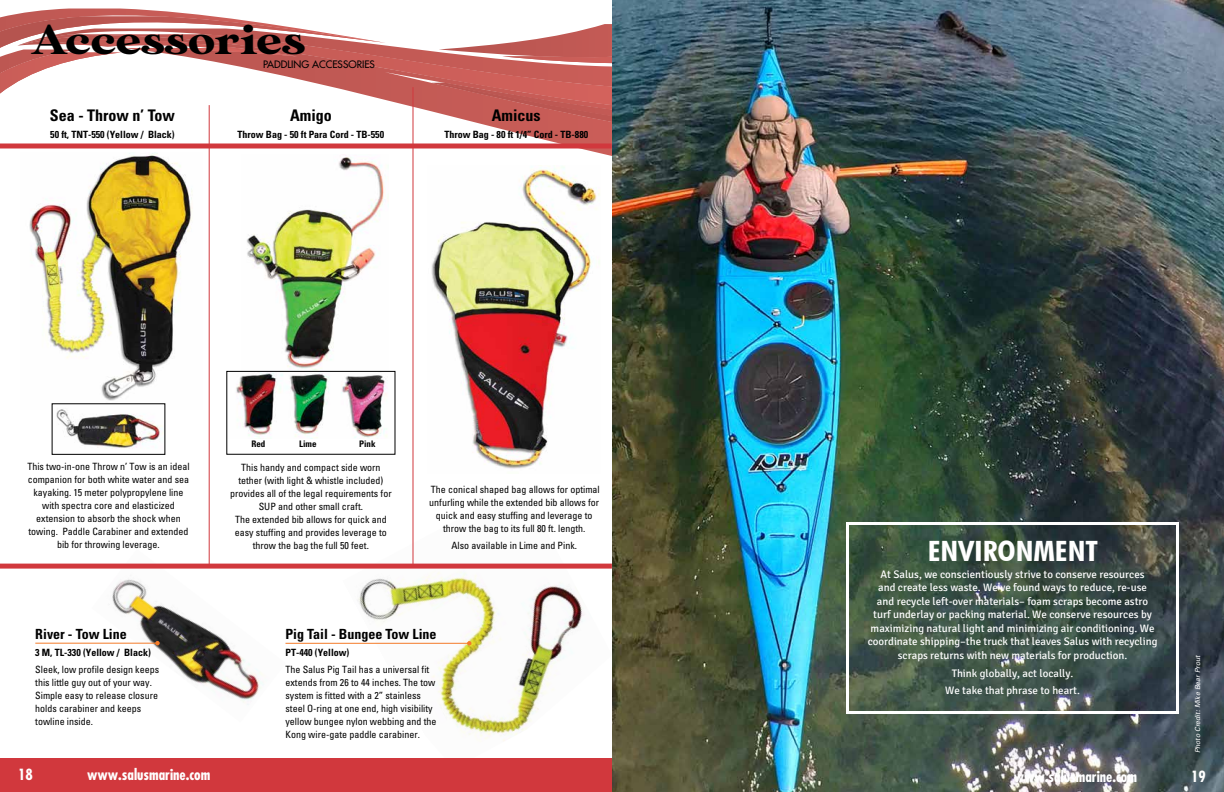
<style>
.page{position:relative;width:1224px;height:792px;background:#fff}
.page>*{position:absolute;margin:0;border:0;box-sizing:border-box;transform-origin:0 0}
.t1{font:42px "MADE Sunflower";color:#000;scale:1.15 1}
.t2{font:700 condensed 28px "Futura BT";color:#fff;scale:1.15 1}
.t3{font:700 condensed 16px "Univers LT Std";color:#000}
.t4{font:700 condensed 15px "Futura";color:#fff}
.t5{font:700 condensed 14px "Univers LT Std";color:#000}
.t6{font:10.9px/13.5px "Signika";color:#fff;text-align:center}
.t7{font:condensed 10px/13px "Univers LT Std";color:#000;text-align:center}
.t8{font:700 condensed 10px "Univers LT Std";color:#000}
.t9{font:10px "Futura";color:#000}
.t10{font:700 condensed 9px "Univers LT Std";color:#000}
.t11{font:italic 7px "Univers LT Std";color:#fff}
</style>
<div class="page">
<svg style="left:17px;top:105px;width:595px;height:51px"></svg>
<svg style="left:362px;top:45px;width:250px;height:60px;background:#cc6c67"></svg>
<svg style="left:439px;top:24px;width:173px;height:39px"></svg>
<svg style="left:0;top:8px;width:386px;height:86px"></svg>
<svg style="left:432px;top:83px;width:180px;height:39px;background:#c8625c"></svg>
<img style="left:20px;top:153px;width:182px;height:257px">
<hr style="left:209px;top:105px;width:1px;height:461px;background:#d1383d">
<img style="left:343px;top:491px;width:269px;height:268px">
<img style="left:92px;top:549px;width:194px;height:156px">
<img style="left:241px;top:154px;width:148px;height:217px">
<img style="left:431px;top:167px;width:169px;height:302px">
<img style="left:54px;top:405px;width:109px;height:44px">
<div style="left:52px;top:403px;width:113px;height:52px;border:1px solid #000"></div>
<hr style="left:412px;top:87px;width:1px;height:479px;background:#d1383d">
<img style="left:236px;top:373px;width:151px;height:66px">
<div style="left:226px;top:371px;width:169px;height:84px;border:1px solid #000"></div>
<div style="left:0;top:143px;width:612px;height:5px;background:#d1383d"></div>
<div style="left:0;top:564px;width:612px;height:5px;background:#d1383d"></div>
<hr style="left:35px;top:643px;width:122px;height:1px;background:#f47b29">
<hr style="left:286px;top:643px;width:182px;height:1px;background:#f47b29">
<svg style="left:467px;top:641px;width:5px;height:5px"></svg>
<svg style="left:155px;top:641px;width:5px;height:4px"></svg>
<div style="left:0;top:759px;width:613px;height:33px;background:#d1383d"></div>
<img style="left:612px;top:0;width:612px;height:792px">
<div style="left:846px;top:522px;width:333px;height:192px;border:3px solid #fff"></div>
<h1 class="t1" style="left:31px;top:16px;width:240px">Accessories</h1>
<p class="t9" style="left:263px;top:58px;width:113px">PADDLING ACCESSORIES</p>
<h3 class="t3" style="left:50px;top:105px;width:127px">Sea - Throw n’ Tow</h3>
<p class="t8" style="left:50px;top:128px;width:126px">50 ft, TNT-550 (Yellow / Black)</p>
<h3 class="t3" style="left:290px;top:105px;width:43px">Amigo</h3>
<p class="t8" style="left:238px;top:128px;width:148px">Throw Bag - 50 ft Para Cord - TB-550</p>
<h3 class="t3" style="left:492px;top:105px;width:50px">Amicus</h3>
<p class="t8" style="left:444px;top:128px;width:145px">Throw Bag - 80 ft 1/4” Cord - TB-880</p>
<p class="t10" style="left:251px;top:438px;width:16px">Red</p>
<p class="t10" style="left:299px;top:438px;width:19px">Lime</p>
<p class="t10" style="left:359px;top:438px;width:18px">Pink</p>
<p class="t7" style="left:27px;top:460px;width:164px">This two-in-one Throw n’ Tow is an ideal companion for both white water and sea kayaking. 15 meter polypropylene line with spectra core and elasticized extension to absorb the shock when towing. Paddle Carabiner and extended bib for throwing leverage.</p>
<p class="t7" style="left:230px;top:460px;width:163px">This handy and compact side worn tether (with light &amp; whistle included) provides all of the legal requirements for SUP and other small craft.<br>The extended bib allows for quick and easy stuffing and provides leverage to throw the bag the full 50 feet.</p>
<p class="t7" style="left:429px;top:482px;width:172px">The conical shaped bag allows for optimal unfurling while the extended bib allows for quick and easy stuffing and leverage to throw the bag to its full 80 ft. length.</p>
<p class="t7" style="left:452px;top:538px;width:127px">Also available in Lime and Pink.</p>
<h3 class="t5" style="left:35px;top:626px;width:93px">River - Tow Line</h3>
<p class="t8" style="left:35px;top:647px;width:117px">3 M, TL-330 (Yellow / Black)</p>
<p class="t7" style="left:35px;top:663px;width:125px;text-align:left">Sleek, low profile design keeps this little guy out of your way.<br>Simple easy to release closure holds carabiner and keeps towline inside.</p>
<h3 class="t5" style="left:285px;top:626px;width:153px">Pig Tail - Bungee Tow Line</h3>
<p class="t8" style="left:285px;top:647px;width:65px">PT-440 (Yellow)</p>
<p class="t7" style="left:285px;top:663px;width:153px;text-align:left">The Salus Pig Tail has a universal fit extends from 26 to 44 inches. The tow system is fitted with a 2” stainless steel O-ring at one end, high visibility yellow bungee nylon webbing and the Kong wire-gate paddle carabiner.</p>
<h2 class="t2" style="left:928px;top:534px;width:150px">ENVIRONMENT</h2>
<p class="t6" style="left:868px;top:568px;width:291px">At Salus, we conscientiously strive to conserve resources<br>and create less waste. We’ve found ways to reduce, re-use<br>and recycle left-over materials– foam scraps become astro turf underlay or packing material. We conserve resources by maximizing natural light and minimizing air conditioning. We coordinate shipping–the truck that leaves Salus with recycling scraps returns with new materials for production.</p>
<p class="t6" style="left:945px;top:664px;width:136px;line-height:17.7px">Think globally, act locally.<br>We take that phrase to heart.</p>
<p class="t11" style="left:1193px;top:753px;width:100px;rotate:-90deg">Photo Credit: Mike Bear Prout</p>
<h3 class="t4" style="left:18px;top:765px;width:16px">18</h3>
<h3 class="t4" style="left:87px;top:765px;width:125px">www.salusmarine.com</h3>
<h3 class="t4" style="left:1014px;top:767px;width:125px">www.salusmarine.com</h3>
<h3 class="t4" style="left:1191px;top:767px;width:16px">19</h3>
</div>
